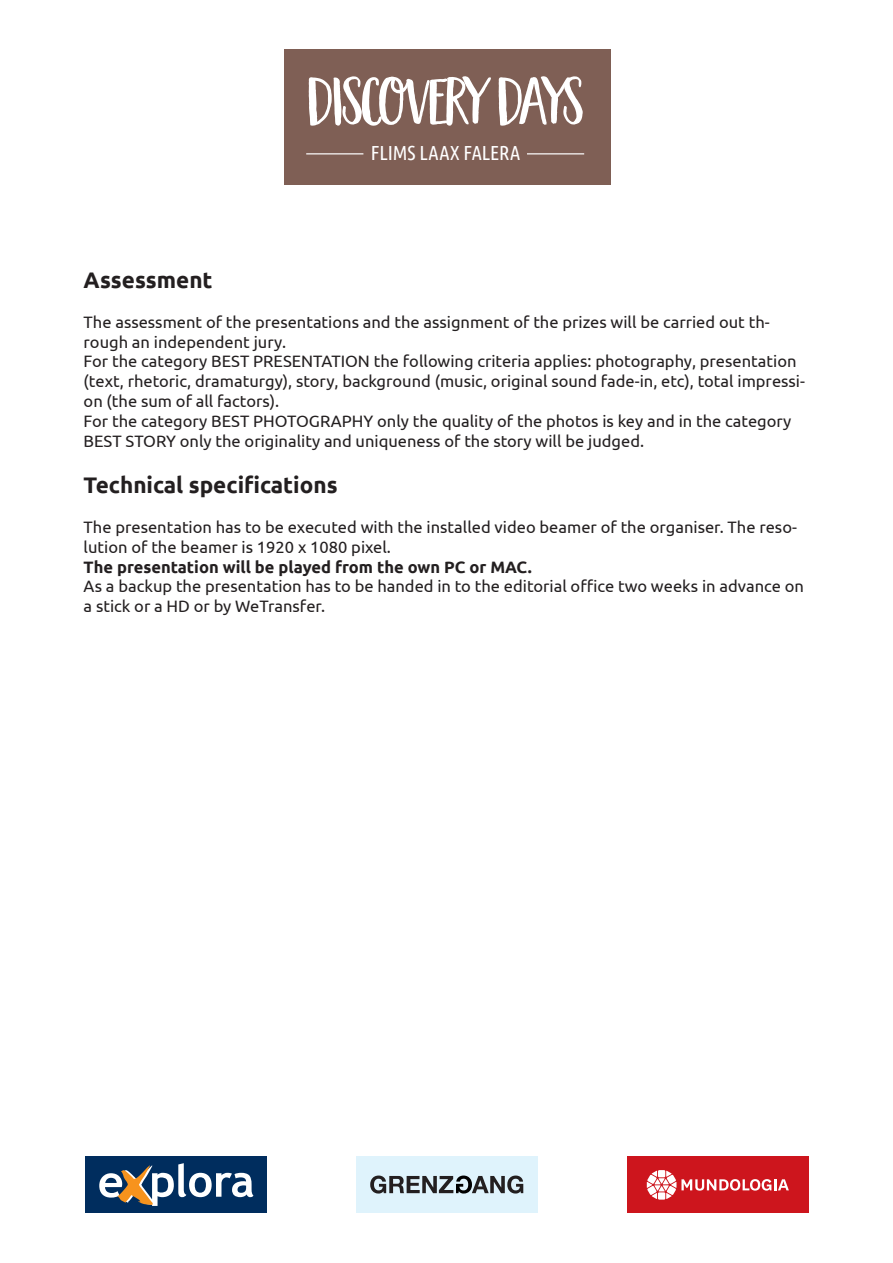
<style>
.page{position:relative;width:893px;height:1263px;background:#fff}
.page>*{position:absolute;margin:0;border:0;box-sizing:border-box;transform-origin:0 0}
.t1{font:62.4px "Garden Grown Caps";letter-spacing:-.03em;color:#fff}
.t2{font:700 22.5px "Ubuntu";color:#231f20}
.t3{font:20.25px "Ubuntu Condensed";letter-spacing:-.005em;color:#fff}
.t4{font:16.5px/19.8px "Ubuntu";color:#231f20}
.t5{font:700 16.5px "Ubuntu";color:#231f20}
</style>
<div class="page">
<div style="left:284px;top:50px;width:326px;height:135px;background:#7f5f55"></div>
<hr style="left:306px;top:153px;width:57px;height:1px;background:#fff">
<hr style="left:527px;top:153px;width:57px;height:1px;background:#fff">
<div style="left:86px;top:1156px;width:181px;height:57px;background:#002d5e"></div>
<svg style="left:99px;top:1163px;width:154px;height:43px"></svg>
<div style="left:627px;top:1156px;width:181px;height:57px;background:#cd151d"></div>
<svg style="left:647px;top:1170px;width:142px;height:29px"></svg>
<div style="left:356px;top:1156px;width:182px;height:57px;background:#dff3fc"></div>
<svg style="left:370px;top:1175px;width:153px;height:18px"></svg>
<p class="t1" style="left:309px;top:66px;width:278px">DISCOVERY DAYS</p>
<p class="t3" style="left:371px;top:140px;width:151px">FLIMS LAAX FALERA</p>
<p class="t2" style="left:84px;top:266px;width:131px">Assessment</p>
<p class="t4" style="left:84px;top:311px;width:688px">The assessment of the presentations and the assignment of the prizes will be carried out th&shy;rough an independent jury.</p>
<p class="t4" style="left:84px;top:351px;width:723px">For the category BEST PRESENTATION the following criteria applies: photography, presentation (text, rhetoric, dramaturgy), story, background (music, original sound fade-in, etc), total impressi&shy;on (the sum of all factors).</p>
<p class="t4" style="left:84px;top:410px;width:709px">For the category BEST PHOTOGRAPHY only the quality of the photos is key and in the category<br>BEST STORY only the originality and uniqueness of the story will be judged.</p>
<p class="t2" style="left:84px;top:472px;width:255px">Technical specifications</p>
<p class="t4" style="left:84px;top:517px;width:715px">The presentation has to be executed with the installed video beamer of the organiser. The reso&shy;lution of the beamer is 1920 x 1080 pixel.</p>
<p class="t5" style="left:84px;top:557px;width:450px">The presentation will be played from the own PC or MAC.</p>
<p class="t4" style="left:84px;top:576px;width:722px">As a backup the presentation has to be handed in to the editorial office two weeks in advance on a stick or a HD or by WeTransfer.</p>
</div>
